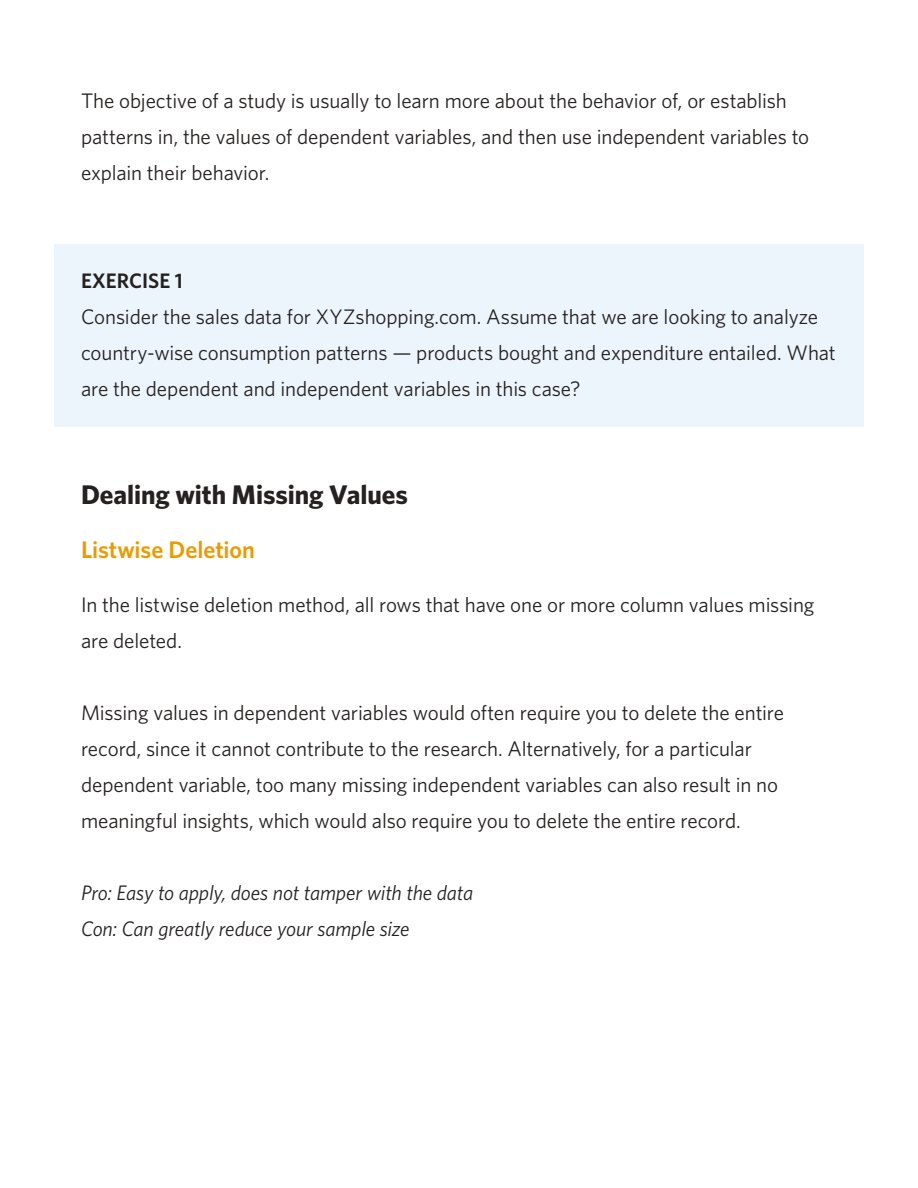
<style>
.page{position:relative;width:918px;height:1188px;background:#fff}
.page>*{position:absolute;margin:0;border:0;box-sizing:border-box;transform-origin:0 0}
.t1{font:700 27px "Whitney HTF";letter-spacing:-.005em;color:#242120}
.t2{font:600 24px "Whitney HTF";letter-spacing:-.005em;color:#ed9a00}
.t3{font:21px/36px "Whitney HTF";letter-spacing:-.005em;color:#242120}
.t4{font:italic 21px/36px "Whitney HTF";letter-spacing:-.005em;color:#242120}
.t5{font:600 21px "Whitney HTF";color:#242120}
</style>
<div class="page">
<div style="left:54px;top:244px;width:810px;height:183px;background:#edf5fc"></div>
<p class="t3" style="left:81px;top:82px;width:730px">The objective of a study is usually to learn more about the behavior of, or establish patterns in, the values of dependent variables, and then use independent variables to explain their behavior.</p>
<p class="t5" style="left:81px;top:268px;width:103px">EXERCISE 1</p>
<p class="t3" style="left:81px;top:298px;width:756px">Consider the sales data for XYZshopping.com. Assume that we are looking to analyze country-wise consumption patterns — products bought and expenditure entailed. What are the dependent and independent variables in this case?</p>
<p class="t1" style="left:81px;top:478px;width:329px">Dealing with Missing Values</p>
<p class="t2" style="left:81px;top:535px;width:175px">Listwise Deletion</p>
<p class="t3" style="left:81px;top:586px;width:735px">In the listwise deletion method, all rows that have one or more column values missing are deleted.</p>
<p class="t3" style="left:81px;top:694px;width:705px">Missing values in dependent variables would often require you to delete the entire record, since it cannot contribute to the research. Alternatively, for a particular dependent variable, too many missing independent variables can also result in no meaningful insights, which would also require you to delete the entire record.</p>
<p class="t4" style="left:81px;top:874px;width:394px">Pro: Easy to apply, does not tamper with the data<br>Con: Can greatly reduce your sample size</p>
</div>
